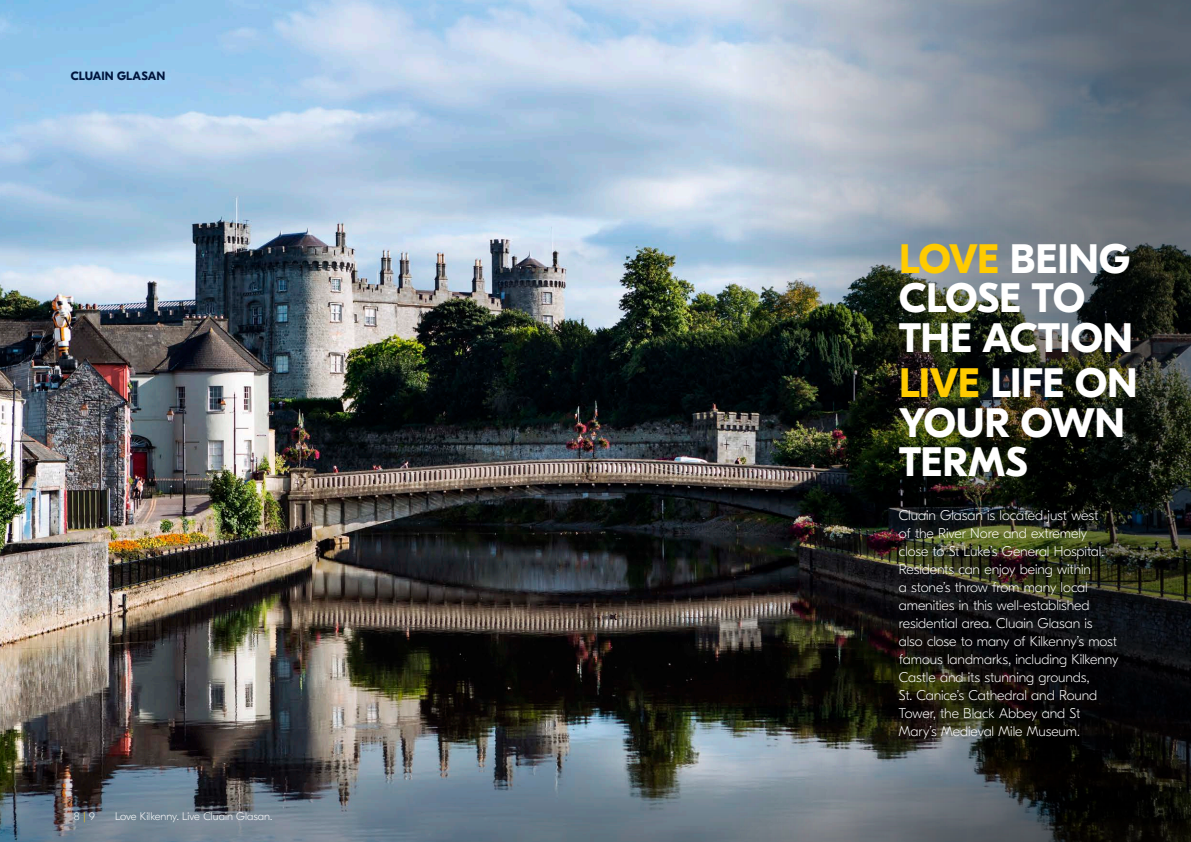
<style>
.page{position:relative;width:1191px;height:842px;background:#fff}
.page>*{position:absolute;margin:0;border:0;box-sizing:border-box;transform-origin:0 0}
.t1{font:700 41.1px/39.5px "GT Eesti Pro Display";letter-spacing:-.01em;color:#fff}
.t2{font:100 14px/18px "GT Eesti Pro Display";letter-spacing:-.01em;color:#fff}
.t3{font:700 12px "GT Eesti Pro Display";color:#00153d}
.t4{font:100 11px "GT Eesti Pro Display";color:#fff}
.s1{color:#ffcb00}
</style>
<div class="page">
<img style="left:0;top:0;width:547px;height:708px">
<img style="left:0;top:708px;width:547px;height:134px">
<img style="left:547px;top:0;width:644px;height:842px">
<p class="t3" style="left:71px;top:69px;width:96px">CLUAIN GLASAN</p>
<p class="t4" style="left:74px;top:810px;width:23px">8 <span class="s1">|</span> 9</p>
<p class="t4" style="left:115px;top:810px;width:159px">Love Kilkenny. Live Cluain Glasan.</p>
<h1 class="t1" style="left:899px;top:240px;width:236px"><span class="s1">LOVE</span> BEING<br>CLOSE TO<br>THE ACTION</h1>
<h1 class="t1" style="left:899px;top:364px;width:240px"><span class="s1">LIVE</span> LIFE ON<br>YOUR OWN<br>TERMS</h1>
<p class="t2" style="left:899px;top:506px;width:221px">Cluain Glasan is located just west<br>of the River Nore and extremely close to St Luke’s General Hospital.<br>Residents can enjoy being within<br>a stone’s throw from many local amenities in this well-established residential area. Cluain Glasan is also close to many of Kilkenny’s most famous landmarks, including Kilkenny Castle and its stunning grounds,<br>St. Canice’s Cathedral and Round Tower, the Black Abbey and St Mary’s Medieval Mile Museum.</p>
</div>
